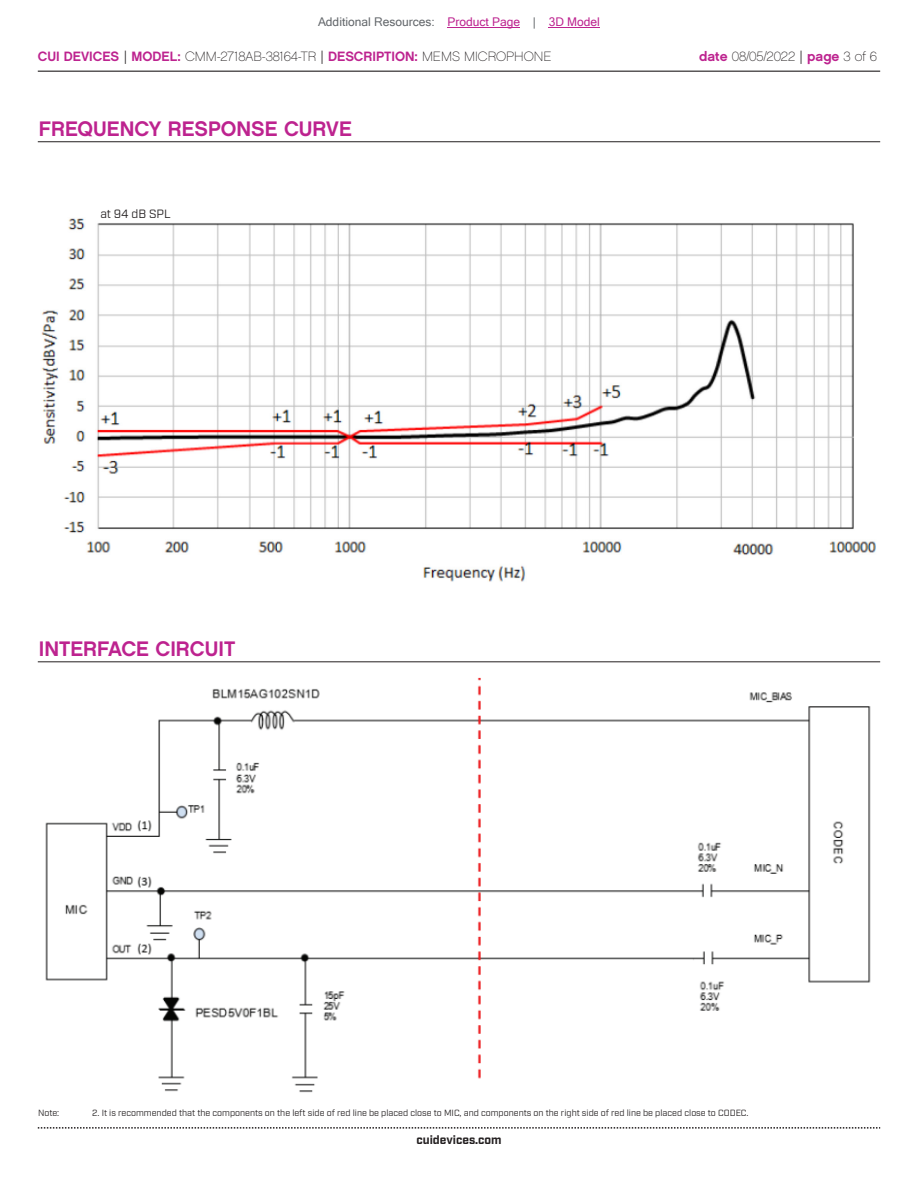
<style>
.page{position:relative;width:918px;height:1188px;background:#fff}
.page>*{position:absolute;margin:0;border:0;box-sizing:border-box;transform-origin:0 0}
.t1{font:21px "Chalet New York Nineteen Sixty";color:#bd238f}
.t2{font:13.5px "Chalet Paris Nineteen Sixty";color:#231f20}
.t3{font:12px "Microsoft Sans Serif";color:#63676b}
.t4{font:700 12px "Industry";color:#231f20}
.t5{font:12px "Industry";color:#231f20}
.t6{font:9px "Industry";color:#231f20}
.s1{color:#bd238f}
.s2{font-family:"Chalet New York Nineteen Sixty";color:#bd238f}
.s3{font-family:"Industry"}
</style>
<div class="page">
<hr style="left:38px;top:71px;width:842px;height:1px;background:#231f20">
<svg style="left:38px;top:1127px;width:842px;height:2px"></svg>
<hr style="left:38px;top:141px;width:842px;height:1px;background:#231f20">
<hr style="left:38px;top:661px;width:842px;height:1px;background:#231f20">
<img style="left:41px;top:218px;width:835px;height:364px">
<img style="left:45px;top:677px;width:826px;height:416px">
<hr style="left:448px;top:27px;width:72px;height:1px;background:#bd238f">
<hr style="left:549px;top:27px;width:51px;height:1px;background:#bd238f">
<h3 class="t3" style="left:318px;top:15px;width:283px">Additional Resources: <span class="s1">Product Page</span> | <span class="s1">3D Model</span></h3>
<h2 class="t2" style="left:38px;top:48px;width:515px"><span class="s2">CUI DEVICES</span> <span class="s3">|</span> <span class="s2">MODEL:</span> CMM-2718AB-38164-TR <span class="s3">|</span> <span class="s2">DESCRIPTION:</span> MEMS MICROPHONE</h2>
<h2 class="t2" style="left:699px;top:48px;width:179px"><span class="s2">date</span> 08/05/2022 <span class="s3">|</span> <span class="s2">page</span> 3 of 6</h2>
<h1 class="t1" style="left:39px;top:115px;width:314px">FREQUENCY RESPONSE CURVE</h1>
<h3 class="t5" style="left:100px;top:207px;width:72px">at 94 dB SPL</h3>
<h1 class="t1" style="left:39px;top:635px;width:198px">INTERFACE CIRCUIT</h1>
<p class="t6" style="left:38px;top:1108px;width:23px">Note:</p>
<p class="t6" style="left:92px;top:1108px;width:658px">2. It is recommended that the components on the left side of red line be placed close to MIC, and components on the right side of red line be placed close to CODEC.</p>
<h3 class="t4" style="left:416px;top:1132px;width:87px">cuidevices.com</h3>
</div>
